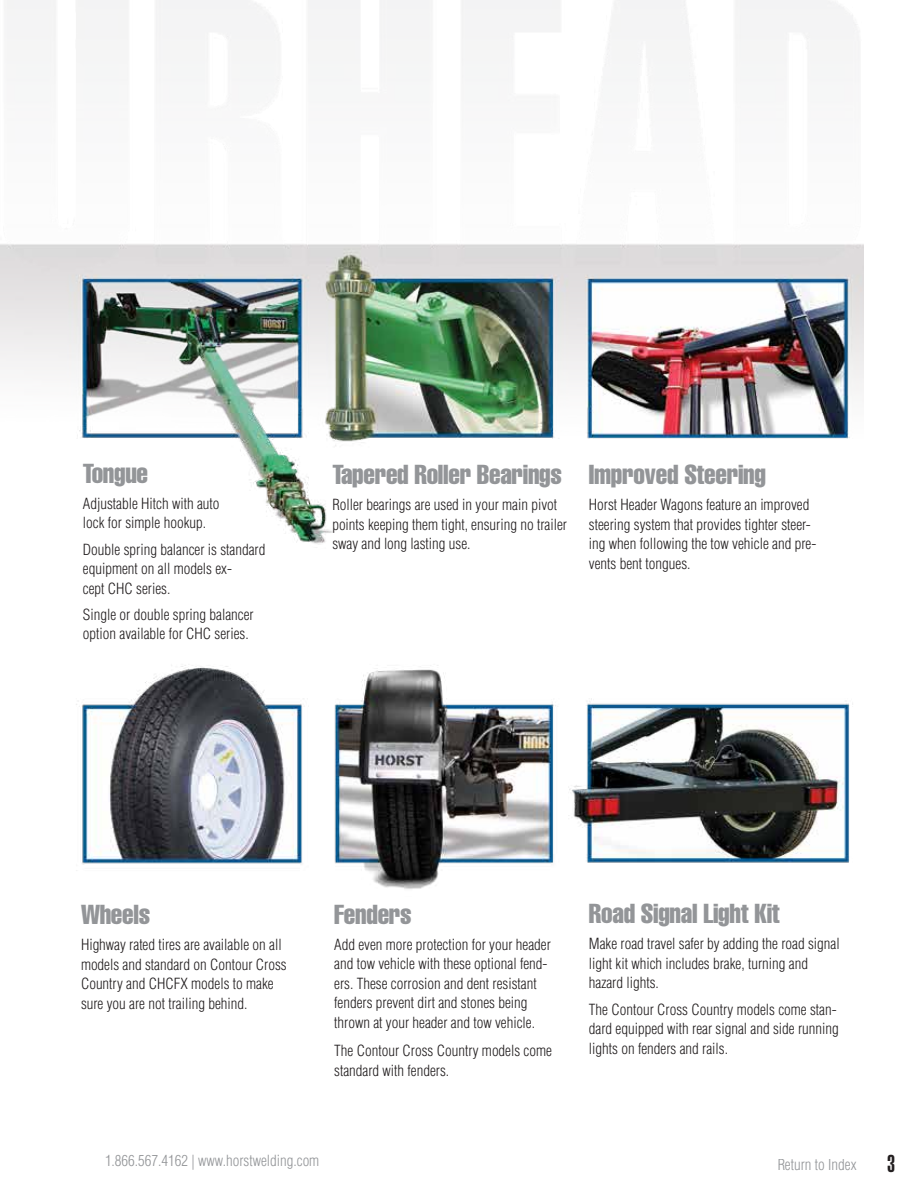
<style>
.page{position:relative;width:918px;height:1188px;background:#fff}
.page>*{position:absolute;margin:0;border:0;box-sizing:border-box;transform-origin:0 0}
.t1{font:27px "Helvetica LT Std Comp";letter-spacing:-.01em;color:#939598}
.t2{font:24px "Helvetica LT Std Ultra Comp";color:#231f20}
.t3{font:300 condensed 15px/19.5px "Helvetica";color:#231f20}
.t4{font:300 condensed 15px "Helvetica LT Std";color:#939598}
</style>
<div class="page">
<img style="left:0;top:0;width:864px;height:889px">
<h1 class="t1" style="left:83px;top:456px;width:67px">Tongue</h1>
<p class="t3" style="left:83px;top:494px;width:138px">Adjustable Hitch with auto lock for simple hookup.</p>
<p class="t3" style="left:83px;top:539px;width:184px">Double spring balancer is standard equipment on all models ex-<br>cept CHC series.</p>
<p class="t3" style="left:83px;top:605px;width:172px">Single or double spring balancer option available for CHC series.</p>
<h1 class="t1" style="left:332px;top:457px;width:231px">Tapered Roller Bearings</h1>
<p class="t3" style="left:332px;top:495px;width:236px">Roller bearings are used in your main pivot points keeping them tight, ensuring no trailer sway and long lasting use.</p>
<h1 class="t1" style="left:589px;top:457px;width:179px">Improved Steering</h1>
<p class="t3" style="left:589px;top:495px;width:229px">Horst Header Wagons feature an improved steering system that provides tighter steer&shy;ing when following the tow vehicle and pre&shy;vents bent tongues.</p>
<h1 class="t1" style="left:81px;top:897px;width:71px">Wheels</h1>
<p class="t3" style="left:81px;top:935px;width:207px">Highway rated tires are available on all models and standard on Contour Cross Country and CHCFX models to make sure you are not trailing behind.</p>
<h1 class="t1" style="left:334px;top:897px;width:79px">Fenders</h1>
<p class="t3" style="left:334px;top:935px;width:218px">Add even more protection for your header and tow vehicle with these optional fend&shy;ers. These corrosion and dent resistant fenders prevent dirt and stones being thrown at your header and tow vehicle.</p>
<p class="t3" style="left:334px;top:1041px;width:219px">The Contour Cross Country models come standard with fenders.</p>
<p class="t4" style="left:105px;top:1151px;width:216px">1.866.567.4162 | www.horstwelding.com</p>
<h1 class="t1" style="left:589px;top:896px;width:192px">Road Signal Light Kit</h1>
<p class="t3" style="left:589px;top:934px;width:252px">Make road travel safer by adding the road signal light kit which includes brake, turning and hazard lights.</p>
<p class="t3" style="left:589px;top:999px;width:251px">The Contour Cross Country models come stan&shy;dard equipped with rear signal and side running lights on fenders and rails.</p>
<p class="t4" style="left:777px;top:1156px;width:81px">Return to Index</p>
<h2 class="t2" style="left:887px;top:1149px;width:9px">3</h2>
</div>
